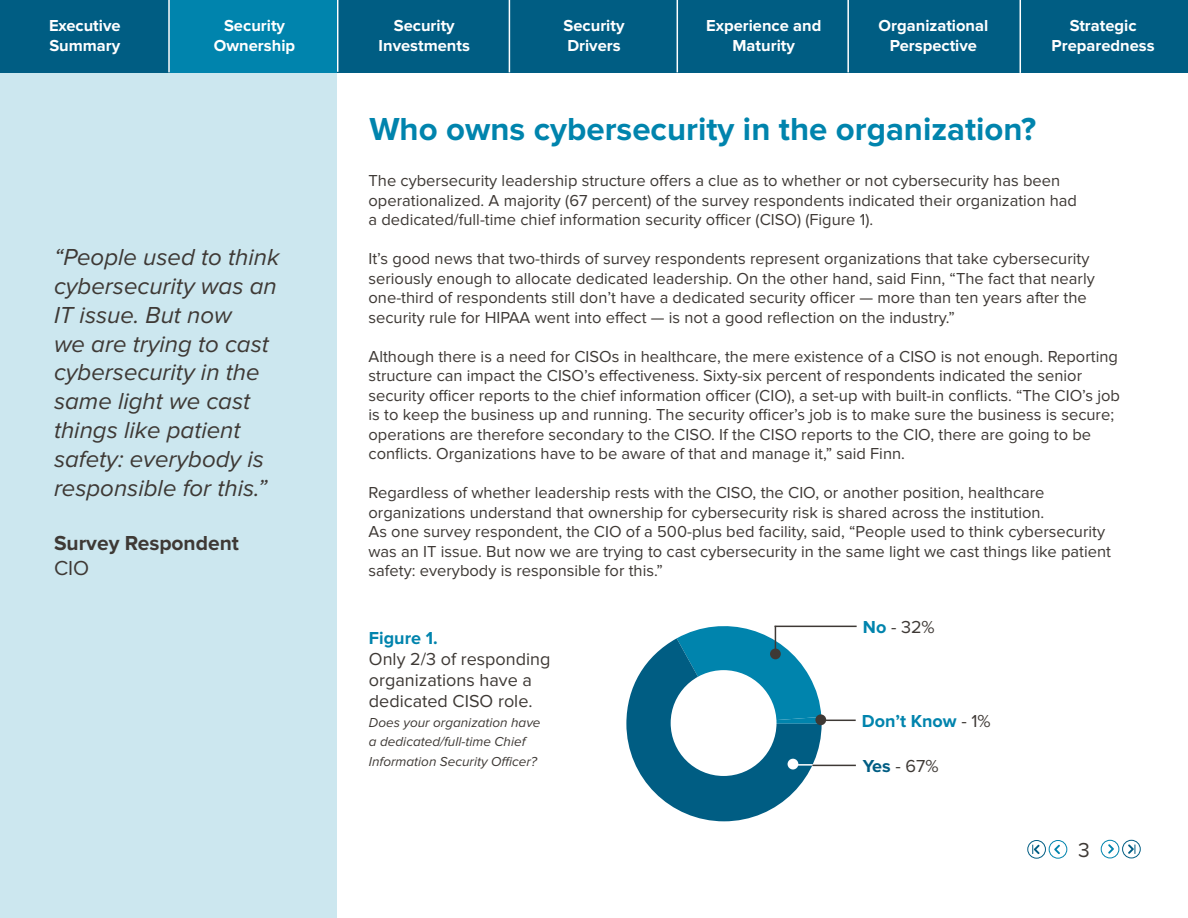
<style>
.page{position:relative;width:1188px;height:918px;background:#fff}
.page>*{position:absolute;margin:0;border:0;box-sizing:border-box;transform-origin:0 0}
.t1{font:700 33px "Proxima Nova";color:#0084ad}
.t2{font:italic 24px/28.8px "Proxima Nova";color:#3e3935}
.t3{font:700 21px "Proxima Nova";color:#3e3935}
.t4{font:21px "Proxima Nova";color:#3e3935}
.t5{font:18px/21px "Proxima Nova";color:#3e3935}
.t6{font:700 18px "Proxima Nova";color:#0084ad}
.t7{font:16.5px/19.5px "Proxima Nova";color:#3e3935}
.t8{font:700 16.5px/19.8px "Proxima Nova";color:#fff;text-align:center}
.t9{font:italic 13.5px/19.5px "Proxima Nova";color:#3e3935}
.s1{font-weight:700;color:#0084ad}
.s2{font-weight:400;color:#3e3935}
.s3{font-weight:700;color:#005d83}
</style>
<div class="page">
<div style="left:0;top:0;width:337px;height:918px;background:#cce7ef"></div>
<div style="left:1101px;top:840px;width:18px;height:18px;border:1px solid #0084ad;border-radius:50%"></div>
<svg style="left:1108px;top:844px;width:6px;height:10px"></svg>
<div style="left:1049px;top:840px;width:18px;height:19px;border:1px solid #0084ad;border-radius:50%"></div>
<svg style="left:1054px;top:845px;width:6px;height:9px"></svg>
<svg style="left:626px;top:625px;width:196px;height:196px"></svg>
<hr style="left:775px;top:626px;width:82px;height:1px;background:#3e3935">
<div style="left:815px;top:714px;width:11px;height:11px;background:#3e3935;border-radius:50%"></div>
<hr style="left:821px;top:720px;width:35px;height:1px;background:#3e3935">
<div style="left:788px;top:759px;width:10px;height:11px;background:#fff;border-radius:50%"></div>
<hr style="left:792px;top:764px;width:82px;height:2px;background:#fff">
<hr style="left:812px;top:765px;width:44px;height:1px;background:#3e3935">
<div style="left:0;top:0;width:1188px;height:73px;background:#005d83"></div>
<hr style="left:168px;top:0;width:2px;height:72px;background:#fff">
<hr style="left:509px;top:0;width:1px;height:72px;background:#fff">
<hr style="left:677px;top:0;width:1px;height:72px;background:#fff">
<hr style="left:847px;top:0;width:2px;height:72px;background:#fff">
<hr style="left:337px;top:0;width:1px;height:72px;background:#fff">
<hr style="left:1020px;top:0;width:1px;height:73px;background:#fff">
<div style="left:170px;top:0;width:167px;height:73px;background:#0084ad"></div>
<div style="left:1027px;top:840px;width:19px;height:19px;border:1px solid #005d83;border-radius:50%"></div>
<svg style="left:1032px;top:845px;width:8px;height:9px"></svg>
<div style="left:1122px;top:840px;width:19px;height:18px;border:1px solid #005d83;border-radius:50%"></div>
<svg style="left:1128px;top:844px;width:8px;height:10px"></svg>
<p class="t8" style="left:49px;top:16px;width:73px;text-align:left">Executive<br>Summary</p>
<p class="t8" style="left:214px;top:16px;width:83px">Security<br>Ownership</p>
<p class="t8" style="left:379px;top:16px;width:93px">Security<br>Investments</p>
<p class="t8" style="left:564px;top:16px;width:62px;text-align:left">Security<br>Drivers</p>
<p class="t8" style="left:706px;top:16px;width:117px">Experience and<br>Maturity</p>
<p class="t8" style="left:879px;top:16px;width:111px">Organizational<br>Perspective</p>
<p class="t8" style="left:1052px;top:16px;width:105px">Strategic<br>Preparedness</p>
<h2 class="t2" style="left:54px;top:243px;width:227px">“People used to think cybersecurity was an<br>IT issue. But now<br>we are trying to cast cybersecurity in the same light we cast things like patient safety: everybody is responsible for this.”</h2>
<p class="t3" style="left:54px;top:531px;width:186px">Survey Respondent</p>
<p class="t4" style="left:54px;top:556px;width:37px">CIO</p>
<h1 class="t1" style="left:369px;top:110px;width:668px">Who owns cybersecurity in the organization?</h1>
<p class="t7" style="left:369px;top:171px;width:710px">The cybersecurity leadership structure offers a clue as to whether or not cybersecurity has been operationalized. A majority (67 percent) of the survey respondents indicated their organization had a dedicated/full-time chief information security officer (CISO) (Figure 1).</p>
<p class="t7" style="left:369px;top:249px;width:728px">It’s good news that two-thirds of survey respondents represent organizations that take cybersecurity seriously enough to allocate dedicated leadership. On the other hand, said Finn, “The fact that nearly one-third of respondents still don’t have a dedicated security officer — more than ten years after the security rule for HIPAA went into effect — is not a good reflection on the industry.”</p>
<p class="t7" style="left:369px;top:347px;width:753px">Although there is a need for CISOs in healthcare, the mere existence of a CISO is not enough. Reporting structure can impact the CISO’s effectiveness. Sixty-six percent of respondents indicated the senior security officer reports to the chief information officer (CIO), a set-up with built-in conflicts. “The CIO’s job is to keep the business up and running. The security officer’s job is to make sure the business is secure; operations are therefore secondary to the CISO. If the CISO reports to the CIO, there are going to be conflicts. Organizations have to be aware of that and manage it,” said Finn.</p>
<p class="t7" style="left:369px;top:483px;width:744px">Regardless of whether leadership rests with the CISO, the CIO, or another position, healthcare organizations understand that ownership for cybersecurity risk is shared across the institution.<br>As one survey respondent, the CIO of a 500-plus bed facility, said, “People used to think cybersecurity was an IT issue. But now we are trying to cast cybersecurity in the same light we cast things like patient safety: everybody is responsible for this.”</p>
<p class="t6" style="left:369px;top:628px;width:70px">Figure 1.</p>
<p class="t5" style="left:369px;top:649px;width:183px">Only 2/3 of responding organizations have a dedicated CISO role.</p>
<p class="t9" style="left:369px;top:713px;width:173px">Does your organization have a dedicated/full-time Chief<br>Information Security Officer?</p>
<p class="t5" style="left:863px;top:617px;width:73px"><span class="s1">No</span> - 32%</p>
<p class="t6" style="left:862px;top:711px;width:130px">Don’t Know <span class="s2">- 1%</span></p>
<p class="t5" style="left:863px;top:756px;width:77px"><span class="s3">Yes</span> - 67%</p>
<p class="t4" style="left:1078px;top:838px;width:13px">3</p>
</div>
